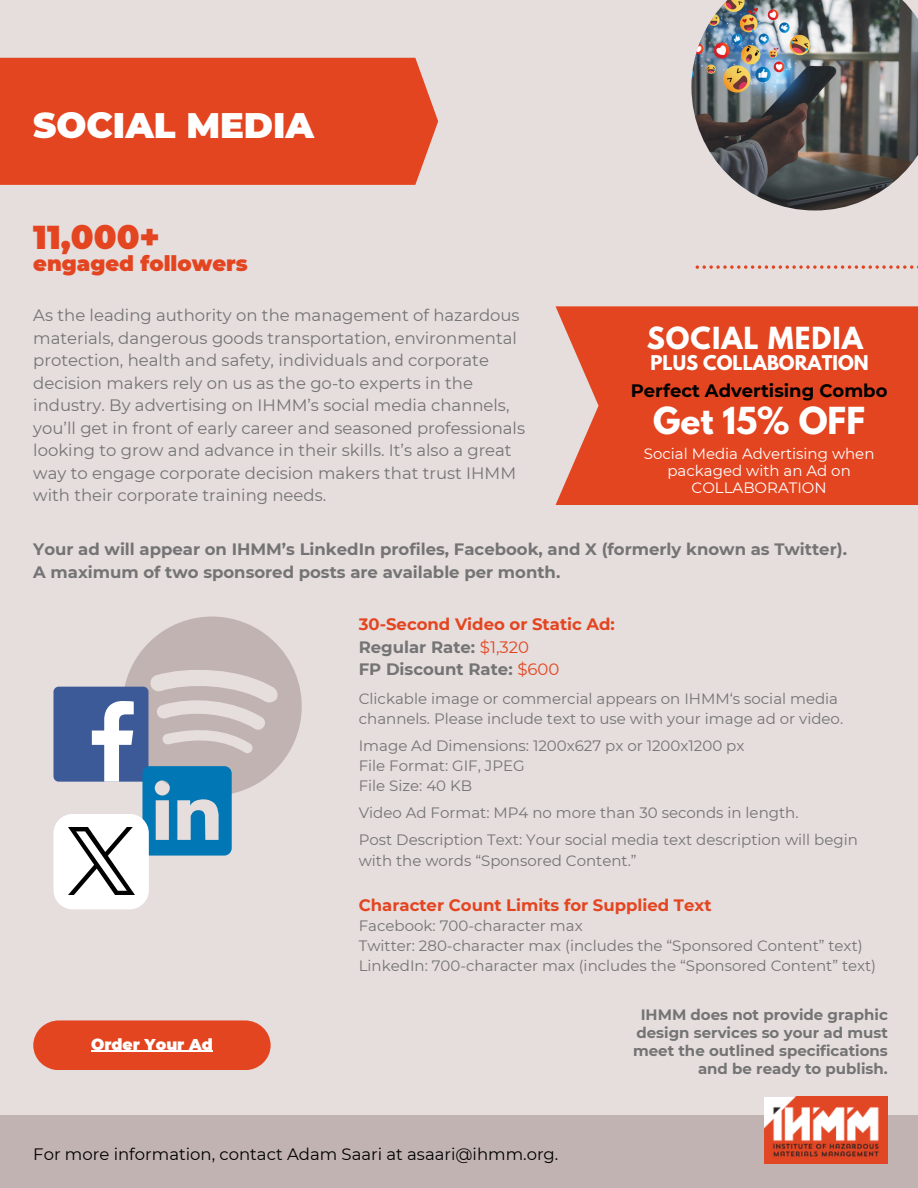
<style>
.page{position:relative;width:918px;height:1188px;background:#e6dddd}
.page>*{position:absolute;margin:0;border:0;box-sizing:border-box;transform-origin:0 0}
.t1{font:900 35.4px "Montserrat";color:#fff}
.t2{font:700 33px "League Spartan";color:#fff}
.t3{font:900 33px "Montserrat";color:#e34520}
.t4{font:700 27px "League Spartan";letter-spacing:.04em;color:#fff}
.t5{font:900 21.15px "Montserrat";color:#e34520}
.t6{font:700 18px "Montserrat";color:#000}
.t7{font:700 18px "League Spartan";color:#fff}
.t8{font:16.5px/22.5px "Montserrat";color:#747474}
.t9{font:700 16.5px/22.5px "Montserrat";color:#747474}
.t10{font:16.5px "Montserrat";color:#000}
.t11{font:700 16.5px "Montserrat";color:#e34520}
.t12{font:900 15.6px "Montserrat";color:#fff}
.t13{font:15px/20.2px "Montserrat";color:#747474}
.t14{font:700 15px/18px "Montserrat";color:#747474;text-align:right}
.t15{font:15px/16.8px "Montserrat";color:#fff;text-align:center}
.s1{color:#e34520}
.s2{font-weight:400;color:#e34520}
</style>
<div class="page">
<div style="left:0;top:58px;width:438px;height:127px;background:#e34520"></div>
<div style="left:0;top:1116px;width:918px;height:72px;background:#c2b3b3"></div>
<img style="left:764px;top:1096px;width:124px;height:68px">
<svg style="left:33px;top:1020px;width:238px;height:50px;background:#e34f2d"></svg>
<hr style="left:91px;top:1051px;width:122px;height:1px;background:#fff">
<img style="left:691px;top:0;width:227px;height:210px">
<svg style="left:696px;top:265px;width:222px;height:4px"></svg>
<svg style="left:53px;top:617px;width:248px;height:292px"></svg>
<img style="left:68px;top:828px;width:66px;height:67px">
<div style="left:556px;top:306px;width:362px;height:199px;background:#e34520"></div>
<p class="t1" style="left:33px;top:104px;width:282px">SOCIAL MEDIA</p>
<p class="t3" style="left:33px;top:217px;width:128px">11,000+</p>
<p class="t5" style="left:33px;top:250px;width:216px">engaged followers</p>
<h4 class="t8" style="left:33px;top:304px;width:493px">As the leading authority on the management of hazardous materials, dangerous goods transportation, environmental protection, health and safety, individuals and corporate decision makers rely on us as the go-to experts in the industry. By advertising on IHMM’s social media channels, you’ll get in front of early career and seasoned professionals looking to grow and advance in their skills. It’s also a great way to engage corporate decision makers that trust IHMM with their corporate training needs.</h4>
<h3 class="t4" style="left:647px;top:325px;width:218px">SOCIAL MEDIA</h3>
<h3 class="t7" style="left:651px;top:354px;width:220px">PLUS COLLABORATION</h3>
<p class="t6" style="left:631px;top:379px;width:258px">Perfect Advertising Combo</p>
<h5 class="t2" style="left:653px;top:404px;width:213px">Get 15% OFF</h5>
<p class="t15" style="left:644px;top:445px;width:232px">Social Media Advertising when packaged with an Ad on<br>COLLABORATION</p>
<p class="t9" style="left:33px;top:538px;width:815px">Your ad will appear on IHMM’s LinkedIn profiles, Facebook, and X (formerly known as Twitter).<br>A maximum of two sponsored posts are available per month.</p>
<h1 class="t12" style="left:91px;top:1035px;width:123px">Order Your Ad</h1>
<p class="t9" style="left:359px;top:613px;width:258px"><span class="s1">30-Second Video or Static Ad:<br></span>Regular Rate: <span class="s2">$1,320<br></span>FP Discount Rate: <span class="s2">$600</span></p>
<p class="t13" style="left:359px;top:688px;width:486px">Clickable image or commercial appears on IHMM‘s social media channels. Please include text to use with your image ad or video.</p>
<p class="t13" style="left:359px;top:735px;width:387px">Image Ad Dimensions: 1200x627 px or 1200x1200 px</p>
<h5 class="t13" style="left:359px;top:756px;width:168px">File Format: GIF, JPEG</h5>
<p class="t13" style="left:359px;top:776px;width:115px">File Size: 40 KB</p>
<p class="t13" style="left:359px;top:803px;width:441px">Video Ad Format: MP4 no more than 30 seconds in length.</p>
<p class="t13" style="left:359px;top:830px;width:501px">Post Description Text: Your social media text description will begin with the words “Sponsored Content.”</p>
<p class="t11" style="left:359px;top:895px;width:354px">Character Count Limits for Supplied Text</p>
<p class="t13" style="left:359px;top:915px;width:225px">Facebook: 700-character max</p>
<p class="t13" style="left:359px;top:936px;width:505px">Twitter: 280-character max (includes the “Sponsored Content” text)</p>
<p class="t13" style="left:359px;top:956px;width:519px">LinkedIn: 700-character max (includes the “Sponsored Content” text)</p>
<p class="t14" style="left:633px;top:1006px;width:256px">IHMM does not provide graphic design services so your ad must meet the outlined specifications and be ready to publish.</p>
<h4 class="t10" style="left:33px;top:1144px;width:527px">For more information, contact Adam Saari at asaari@ihmm.org.</h4>
</div>
